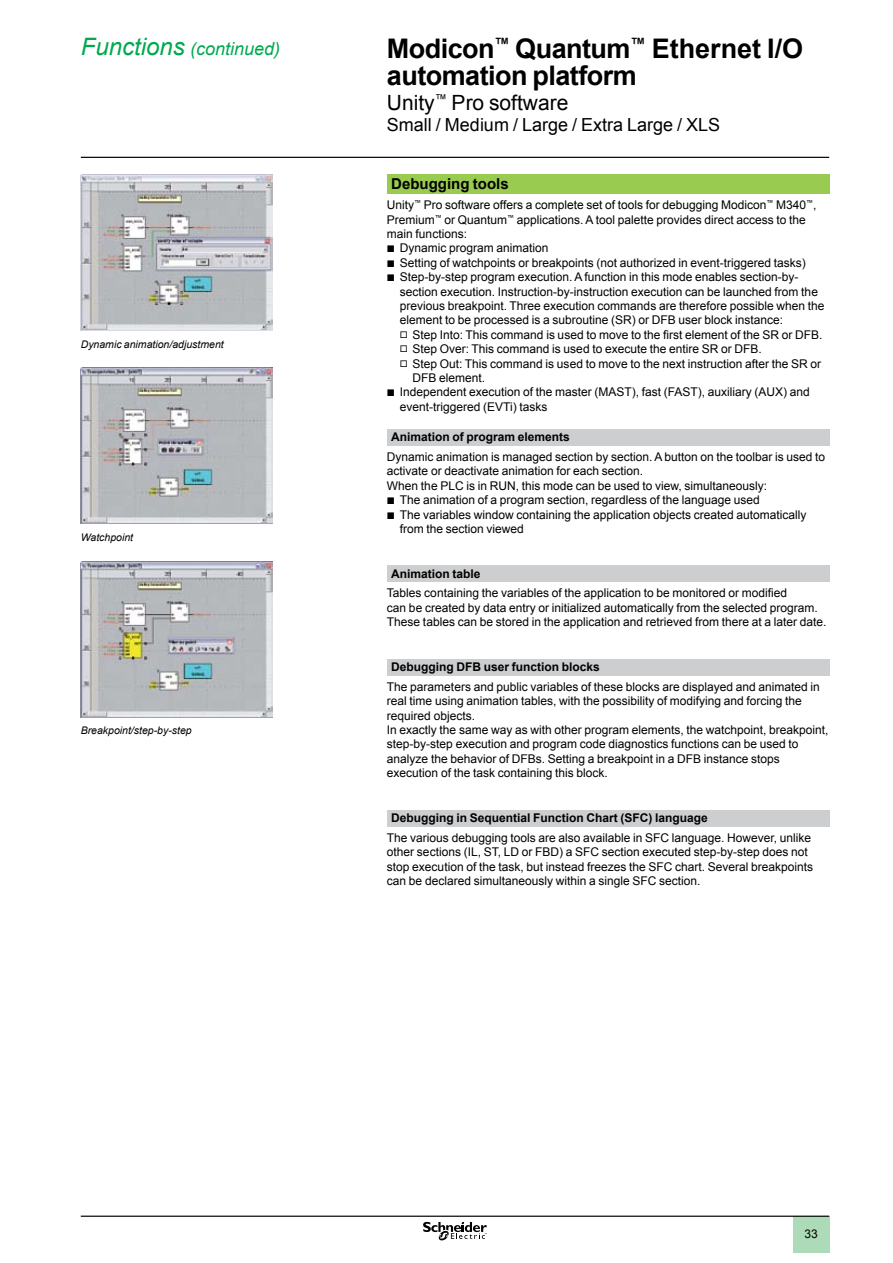
<style>
.page{position:relative;width:893px;height:1263px;background:#fff}
.page>*{position:absolute;margin:0;border:0;box-sizing:border-box;transform-origin:0 0}
.t1{font:700 27px/27px "Arial";letter-spacing:-.02em;color:#000}
.t2{font:21px "Arial";color:#000}
.t3{font:18px "Arial";color:#000}
.t4{font:italic 18px "Arial";color:#00a94f}
.t5{font:700 15px "Arial";color:#000}
.t6{font:12px/14.4px "Arial";color:#000}
.t7{font:700 12px "Arial";color:#000}
.t8{font:italic 10.5px "Arial";color:#000}
.s1{font-size:24px}
.s2{font-family:"Graph Schneider"}
</style>
<div class="page">
<hr style="left:81px;top:157px;width:748px;height:1px;background:#000">
<div style="left:793px;top:1217px;width:37px;height:36px;background:#addab7"></div>
<hr style="left:81px;top:1215px;width:748px;height:2px;background:#000">
<svg style="left:423px;top:1222px;width:64px;height:18px"></svg>
<div style="left:387px;top:174px;width:442px;height:20px;background:#98cb4f"></div>
<div style="left:387px;top:429px;width:442px;height:17px;background:#ccced0"></div>
<div style="left:387px;top:566px;width:442px;height:16px;background:#ccced0"></div>
<div style="left:387px;top:659px;width:442px;height:16px;background:#ccced0"></div>
<div style="left:387px;top:810px;width:442px;height:16px;background:#ccced0"></div>
<img style="left:81px;top:174px;width:192px;height:157px">
<img style="left:81px;top:367px;width:192px;height:156px">
<img style="left:81px;top:561px;width:192px;height:156px">
<h3 class="t4" style="left:81px;top:37px;width:201px"><span class="s1">Functions</span> (continued)</h3>
<p class="t8" style="left:81px;top:338px;width:144px">Dynamic animation/adjustment</p>
<p class="t8" style="left:81px;top:531px;width:54px">Watchpoint</p>
<p class="t8" style="left:81px;top:724px;width:112px">Breakpoint/step-by-step</p>
<h1 class="t1" style="left:387px;top:36px;width:418px">Modicon<sup>™</sup> Quantum<sup>™</sup> Ethernet I/O automation platform</h1>
<h2 class="t2" style="left:387px;top:89px;width:183px">Unity<sup>™</sup> Pro software</h2>
<h3 class="t3" style="left:387px;top:113px;width:335px">Small / Medium / Large / Extra Large / XLS</h3>
<p class="t5" style="left:391px;top:174px;width:119px">Debugging tools</p>
<p class="t6" style="left:387px;top:198px;width:431px">Unity<sup>™</sup> Pro software offers a complete set of tools for debugging Modicon<sup>™</sup> M340<sup>™</sup>, Premium<sup>™</sup> or Quantum<sup>™</sup> applications. A tool palette provides direct access to the main functions:<br><span class="s2">b</span> Dynamic program animation<br><span class="s2">b</span> Setting of watchpoints or breakpoints (not authorized in event-triggered tasks) <span class="s2">b</span> Step-by-step program execution. A function in this mode enables section-by-</p>
<p class="t6" style="left:400px;top:284px;width:420px">section execution. Instruction-by-instruction execution can be launched from the</p>
<p class="t6" style="left:400px;top:299px;width:426px">previous breakpoint. Three execution commands are therefore possible when the</p>
<p class="t6" style="left:400px;top:313px;width:385px">element to be processed is a subroutine (SR) or DFB user block instance:</p>
<p class="t6" style="left:400px;top:327px;width:424px"><span class="s2">v</span> Step Into: This command is used to move to the first element of the SR or DFB.</p>
<p class="t6" style="left:400px;top:342px;width:361px"><span class="s2">v</span> Step Over: This command is used to execute the entire SR or DFB.</p>
<p class="t6" style="left:400px;top:356px;width:423px"><span class="s2">v</span> Step Out: This command is used to move to the next instruction after the SR or</p>
<p class="t6" style="left:412px;top:371px;width:72px">DFB element.</p>
<p class="t6" style="left:387px;top:385px;width:424px"><span class="s2">b</span> Independent execution of the master (MAST), fast (FAST), auxiliary (AUX) and</p>
<p class="t6" style="left:400px;top:399px;width:149px">event-triggered (EVTi) tasks</p>
<p class="t7" style="left:391px;top:429px;width:180px">Animation of program elements</p>
<p class="t6" style="left:387px;top:450px;width:440px">Dynamic animation is managed section by section. A button on the toolbar is used to</p>
<p class="t6" style="left:387px;top:464px;width:256px">activate or deactivate animation for each section.</p>
<p class="t6" style="left:387px;top:478px;width:382px">When the PLC is in RUN, this mode can be used to view, simultaneously:</p>
<p class="t6" style="left:387px;top:493px;width:374px"><span class="s2">b</span> The animation of a program section, regardless of the language used</p>
<p class="t6" style="left:387px;top:507px;width:421px"><span class="s2">b</span> The variables window containing the application objects created automatically</p>
<p class="t6" style="left:400px;top:522px;width:126px">from the section viewed</p>
<p class="t7" style="left:391px;top:566px;width:91px">Animation table</p>
<p class="t6" style="left:387px;top:586px;width:439px">Tables containing the variables of the application to be monitored or modified<br>can be created by data entry or initialized automatically from the selected program.<br>These tables can be stored in the application and retrieved from there at a later date.</p>
<p class="t7" style="left:391px;top:659px;width:210px">Debugging DFB user function blocks</p>
<p class="t6" style="left:387px;top:679px;width:443px">The parameters and public variables of these blocks are displayed and animated in real time using animation tables, with the possibility of modifying and forcing the required objects.<br>In exactly the same way as with other program elements, the watchpoint, breakpoint, step-by-step execution and program code diagnostics functions can be used to analyze the behavior of DFBs. Setting a breakpoint in a DFB instance stops execution of the task containing this block.</p>
<p class="t7" style="left:391px;top:810px;width:318px">Debugging in Sequential Function Chart (SFC) language</p>
<p class="t6" style="left:387px;top:830px;width:428px">The various debugging tools are also available in SFC language. However, unlike other sections (IL, ST, LD or FBD) a SFC section executed step-by-step does not stop execution of the task, but instead freezes the SFC chart. Several breakpoints can be declared simultaneously within a single SFC section.</p>
<p class="t6" style="left:804px;top:1226px;width:15px">33</p>
</div>
